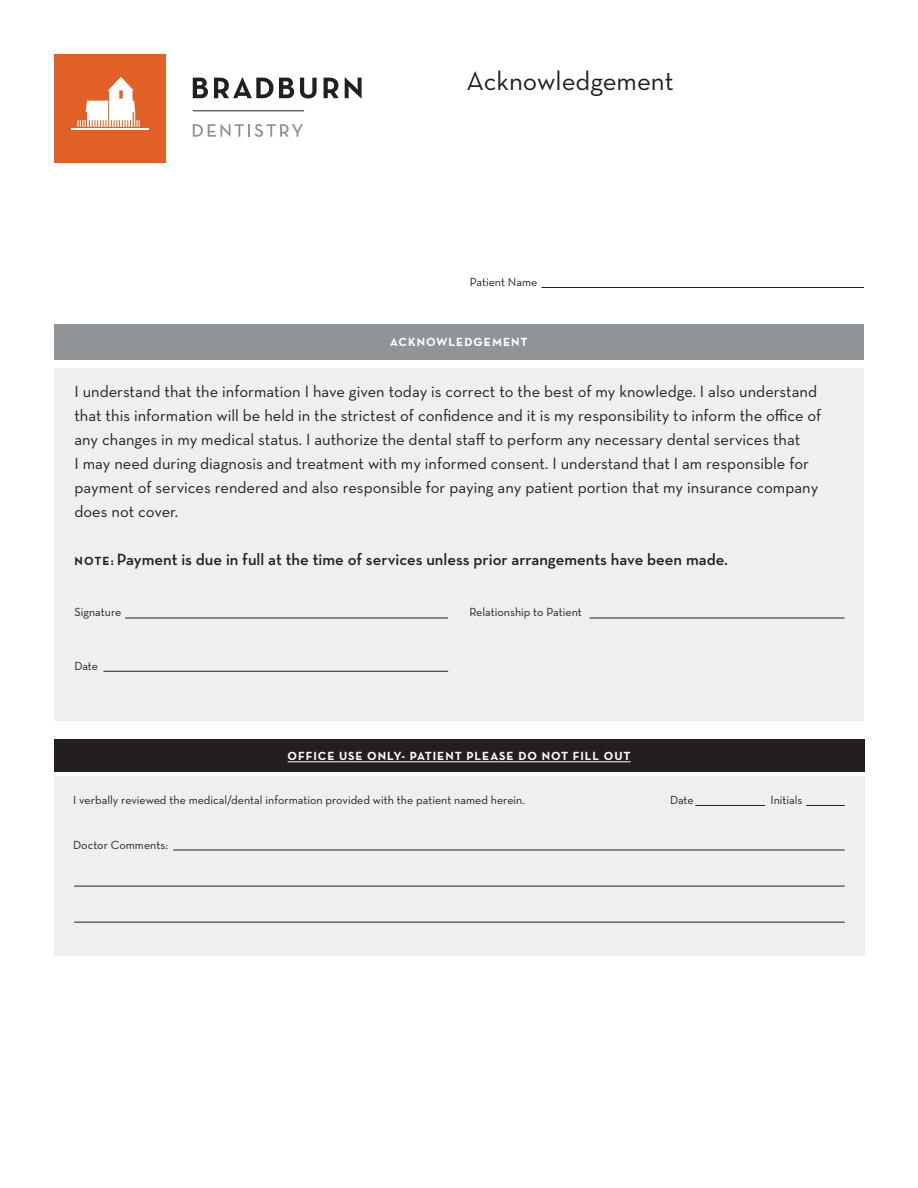
<style>
.page{position:relative;width:918px;height:1188px;background:#fff}
.page>*{position:absolute;margin:0;border:0;box-sizing:border-box;transform-origin:0 0}
.t1{font:27px "Neutra Text";color:#231f20}
.t2{font:16.5px/24px "Neutra Text";color:#231f20}
.List_Un-indent{font:600 16.5px "Neutra Text";color:#231f20}
.Check_floating_boxes{font:12px "Neutra Text";color:#231f20}
.t3{font:12px "Neutra Text Bold Alt";letter-spacing:.08em;color:#fff}
.s1{font-family:"Neutra Text Bold Alt";font-weight:400;font-size:12px}
</style>
<div class="page">
<svg style="left:193px;top:78px;width:15px;height:20px"></svg>
<svg style="left:214px;top:77px;width:80px;height:21px"></svg>
<svg style="left:300px;top:78px;width:17px;height:20px"></svg>
<svg style="left:324px;top:78px;width:15px;height:20px"></svg>
<svg style="left:345px;top:77px;width:17px;height:21px"></svg>
<svg style="left:193px;top:124px;width:110px;height:13px"></svg>
<div style="left:54px;top:54px;width:111px;height:108px;background:#e06025"></div>
<svg style="left:77px;top:77px;width:63px;height:50px"></svg>
<hr style="left:71px;top:128px;width:78px;height:2px;background:#fff">
<hr style="left:193px;top:111px;width:111px;height:1px;background:#231f20">
<hr style="left:542px;top:287px;width:322px;height:1px;background:#231f20">
<div style="left:54px;top:368px;width:810px;height:352px;background:#efeff0"></div>
<div style="left:54px;top:324px;width:810px;height:36px;background:#919497"></div>
<hr style="left:125px;top:618px;width:323px;height:1px;background:#231f20">
<hr style="left:590px;top:618px;width:255px;height:1px;background:#231f20">
<hr style="left:104px;top:671px;width:344px;height:1px;background:#231f20">
<div style="left:54px;top:776px;width:810px;height:180px;background:#efeff0"></div>
<div style="left:54px;top:740px;width:810px;height:32px;background:#231f20"></div>
<hr style="left:288px;top:762px;width:343px;height:1px;background:#fff">
<hr style="left:173px;top:850px;width:672px;height:1px;background:#231f20">
<hr style="left:74px;top:886px;width:771px;height:1px;background:#231f20">
<hr style="left:74px;top:922px;width:771px;height:1px;background:#231f20">
<hr style="left:806px;top:805px;width:39px;height:1px;background:#231f20">
<hr style="left:695px;top:805px;width:70px;height:1px;background:#231f20">
<p class="t1" style="left:467px;top:65px;width:209px">Acknowledgement</p>
<p class="Check_floating_boxes" style="left:470px;top:275px;width:69px">Patient Name</p>
<p class="t3" style="left:390px;top:335px;width:139px">ACKNOWLEDGEMENT</p>
<p class="t2" style="left:74px;top:379px;width:748px">I understand that the information I have given today is correct to the best of my knowledge. I also understand that this information will be held in the strictest of confidence and it is my responsibility to inform the office of any changes in my medical status. I authorize the dental staff to perform any necessary dental services that<br>I may need during diagnosis and treatment with my informed consent. I understand that I am responsible for payment of services rendered and also responsible for paying any patient portion that my insurance company does not cover.</p>
<p class="List_Un-indent" style="left:74px;top:549px;width:655px"><span class="s1">NOTE:</span> Payment is due in full at the time of services unless prior arrangements have been made.</p>
<p class="Check_floating_boxes" style="left:74px;top:605px;width:48px">Signature</p>
<p class="Check_floating_boxes" style="left:469px;top:605px;width:114px">Relationship to Patient</p>
<p class="Check_floating_boxes" style="left:74px;top:659px;width:25px">Date</p>
<p class="t3" style="left:288px;top:749px;width:345px">OFFICE USE ONLY- PATIENT PLEASE DO NOT FILL OUT</p>
<p class="Check_floating_boxes" style="left:73px;top:793px;width:453px">I verbally reviewed the medical/dental information provided with the patient named herein.</p>
<p class="Check_floating_boxes" style="left:670px;top:793px;width:25px">Date</p>
<p class="Check_floating_boxes" style="left:771px;top:793px;width:33px">Initials</p>
<p class="Check_floating_boxes" style="left:73px;top:838px;width:96px">Doctor Comments:</p>
</div>
